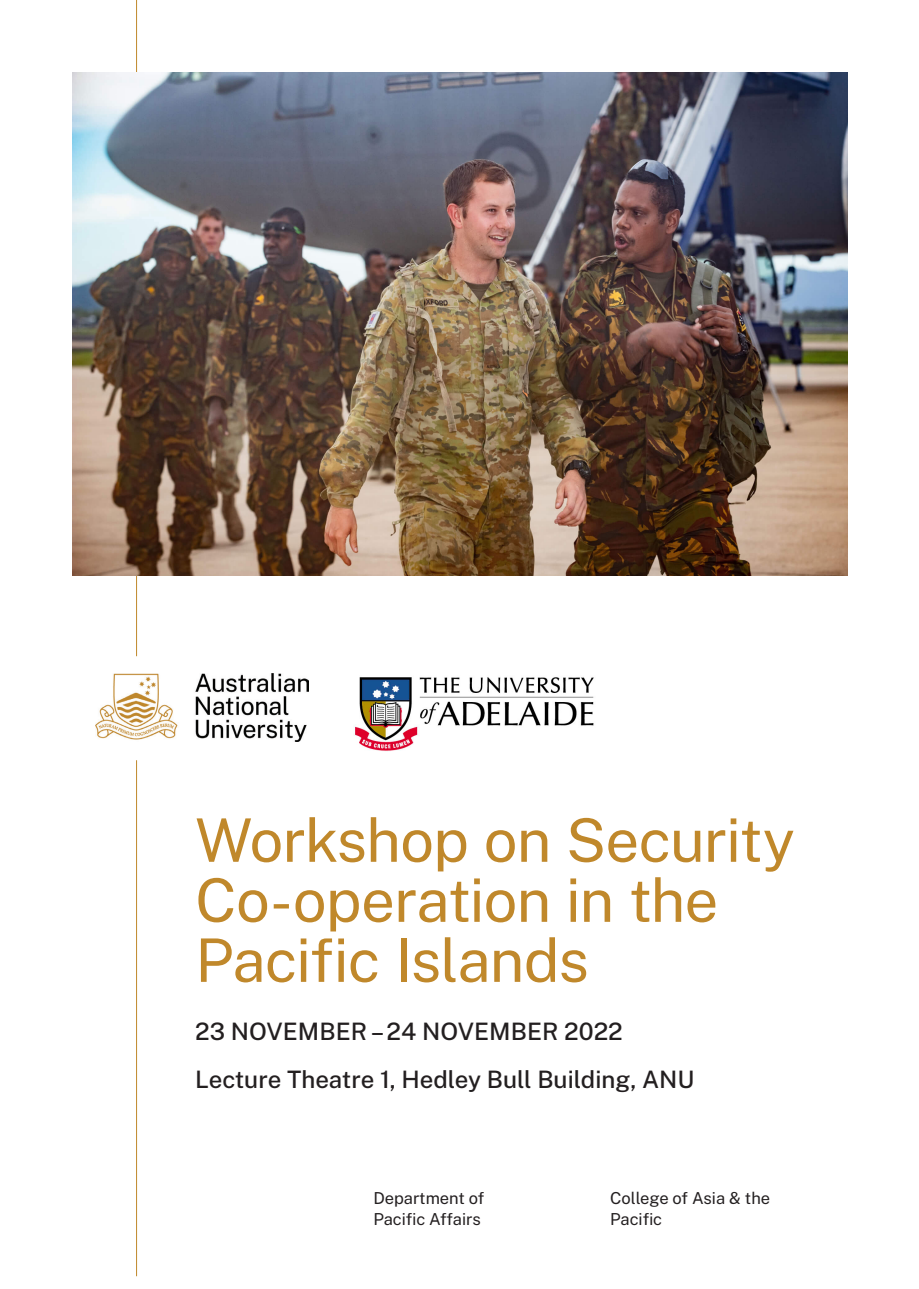
<style>
.page{position:relative;width:919px;height:1289px;background:#fff}
.page>*{position:absolute;margin:0;border:0;box-sizing:border-box;transform-origin:0 0}
.t1{font:100 60px/60px "Public Sans";letter-spacing:-.015em;color:#c0882b}
.t2{font:100 24px/48px "Public Sans";color:#231f20}
.t3{font:100 16.5px/21px "Public Sans";color:#231f20}
</style>
<div class="page">
<img style="left:96px;top:673px;width:212px;height:68px">
<hr style="left:136px;top:0;width:1px;height:656px;background:#c0882b">
<hr style="left:136px;top:760px;width:1px;height:516px;background:#c0882b">
<img style="left:73px;top:73px;width:774px;height:503px">
<img style="left:354px;top:677px;width:240px;height:74px">
<p class="t1" style="left:195px;top:808px;width:601px">Workshop on Security<br>Co-operation in the<br>Pacific Islands</p>
<p class="t2" style="left:195px;top:1006px;width:500px">23 NOVEMBER – 24 NOVEMBER 2022<br>Lecture Theatre 1, Hedley Bull Building, ANU</p>
<p class="t3" style="left:373px;top:1187px;width:112px">Department of<br>Pacific Affairs</p>
<p class="t3" style="left:610px;top:1187px;width:161px">College of Asia &amp; the<br>Pacific</p>
</div>
